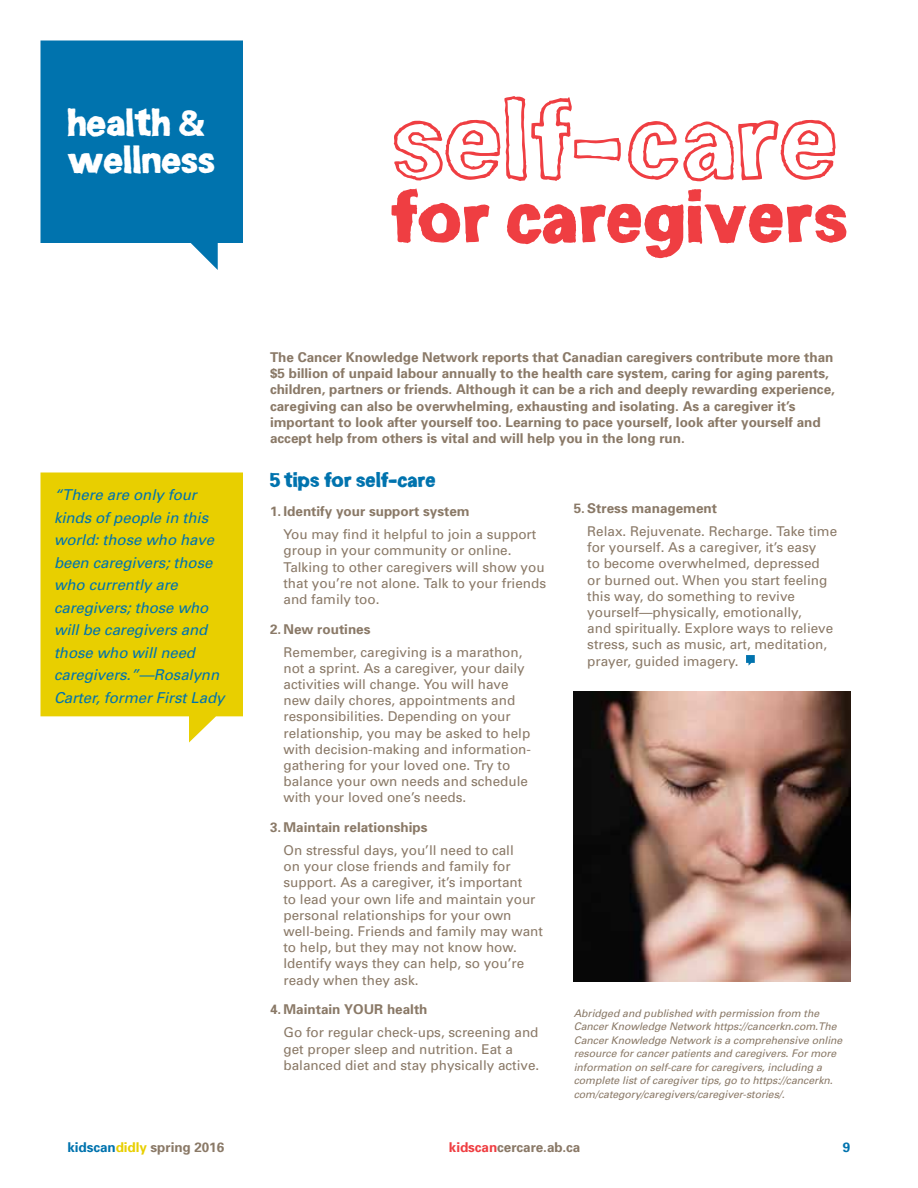
<style>
.page{position:relative;width:918px;height:1188px;background:#fff}
.page>*{position:absolute;margin:0;border:0;box-sizing:border-box;transform-origin:0 0}
.t1{font:99px "KCCFA Outline";color:#ef3e42}
.t2{font:64.5px "KCCF Asolid";color:#ef3e42}
.t3{font:33px/37.5px "KCCF Asolid Alternate";color:#fff}
.t4{font:18px "KCCF Asolid";letter-spacing:-.005em;color:#0073ae}
.t5{font:italic 15px/22.5px "Univers";letter-spacing:-.005em;color:#0073ae}
.t6{font:13.5px/16.2px "Univers";color:#8a7967}
.t7{font:700 13.5px/16.2px "Univers";color:#8a7967}
.t8{font:700 13.5px "Univers";color:#0073ae}
.t9{font:italic 10.5px/13.5px "Univers";letter-spacing:-.005em;color:#8a7967}
.s1{color:#0073ae}
.s2{color:#e8cf00}
.s3{color:#ef3e42}
</style>
<div class="page">
<svg style="left:746px;top:655px;width:9px;height:11px"></svg>
<svg style="left:40px;top:40px;width:203px;height:230px;background:#1d82b7"></svg>
<svg style="left:40px;top:472px;width:203px;height:270px;background:#ead317"></svg>
<img style="left:574px;top:691px;width:276px;height:290px">
<h3 class="t3" style="left:68px;top:106px;width:149px">health &amp; wellness</h3>
<h1 class="t1" style="left:392px;top:89px;width:447px">self-care</h1>
<h2 class="t2" style="left:392px;top:183px;width:459px">for caregivers</h2>
<p class="t5" style="left:54px;top:483px;width:172px">“There are only four kinds of people in this world: those who have been caregivers; those who currently are caregivers; those who will be caregivers and those who will need caregivers.”—Rosalynn<br>Carter, former First Lady</p>
<p class="t7" style="left:270px;top:349px;width:566px">The Cancer Knowledge Network reports that Canadian caregivers contribute more than $5 billion of unpaid labour annually to the health care system, caring for aging parents, children, partners or friends. Although it can be a rich and deeply rewarding experience, caregiving can also be overwhelming, exhausting and isolating. As a caregiver it’s important to look after yourself too. Learning to pace yourself, look after yourself and accept help from others is vital and will help you in the long run.</p>
<h3 class="t4" style="left:270px;top:470px;width:167px">5 tips for self-care</h3>
<p class="t7" style="left:270px;top:503px;width:201px">1. Identify your support system</p>
<p class="t6" style="left:284px;top:526px;width:264px">You may find it helpful to join a support group in your community or online.<br>Talking to other caregivers will show you that you’re not alone. Talk to your friends and family too.</p>
<p class="t7" style="left:270px;top:620px;width:102px">2. New routines</p>
<p class="t6" style="left:284px;top:644px;width:249px">Remember, caregiving is a marathon, not a sprint. As a caregiver, your daily activities will change. You will have new daily chores, appointments and responsibilities. Depending on your relationship, you may be asked to help with decision-making and information&shy;gathering for your loved one. Try to balance your own needs and schedule with your loved one’s needs.</p>
<p class="t7" style="left:270px;top:819px;width:159px">3. Maintain relationships</p>
<p class="t6" style="left:284px;top:842px;width:261px">On stressful days, you’ll need to call<br>on your close friends and family for support. As a caregiver, it’s important<br>to lead your own life and maintain your personal relationships for your own well-being. Friends and family may want to help, but they may not know how.<br>Identify ways they can help, so you’re ready when they ask.</p>
<p class="t7" style="left:270px;top:1001px;width:159px">4. Maintain YOUR health</p>
<p class="t6" style="left:284px;top:1024px;width:257px">Go for regular check-ups, screening and get proper sleep and nutrition. Eat a balanced diet and stay physically active.</p>
<p class="t7" style="left:574px;top:500px;width:145px">5. Stress management</p>
<p class="t6" style="left:587px;top:523px;width:251px">Relax. Rejuvenate. Recharge. Take time for yourself. As a caregiver, it’s easy<br>to become overwhelmed, depressed<br>or burned out. When you start feeling this way, do something to revive yourself—physically, emotionally,<br>and spiritually. Explore ways to relieve stress, such as music, art, meditation, prayer, guided imagery.</p>
<p class="t9" style="left:574px;top:1006px;width:270px">Abridged and published with permission from the Cancer Knowledge Network https://cancerkn.com.The Cancer Knowledge Network is a comprehensive online resource for cancer patients and caregivers. For more information on self-care for caregivers, including a complete list of caregiver tips, go to https://cancerkn. com/category/caregivers/caregiver-stories/.</p>
<p class="t7" style="left:68px;top:1138px;width:158px"><span class="s1">kidscan</span><span class="s2">didly</span> spring 2016</p>
<p class="t7" style="left:449px;top:1138px;width:133px"><span class="s3">kidscan</span>cercare.ab.ca</p>
<p class="t8" style="left:843px;top:1138px;width:9px">9</p>
</div>
